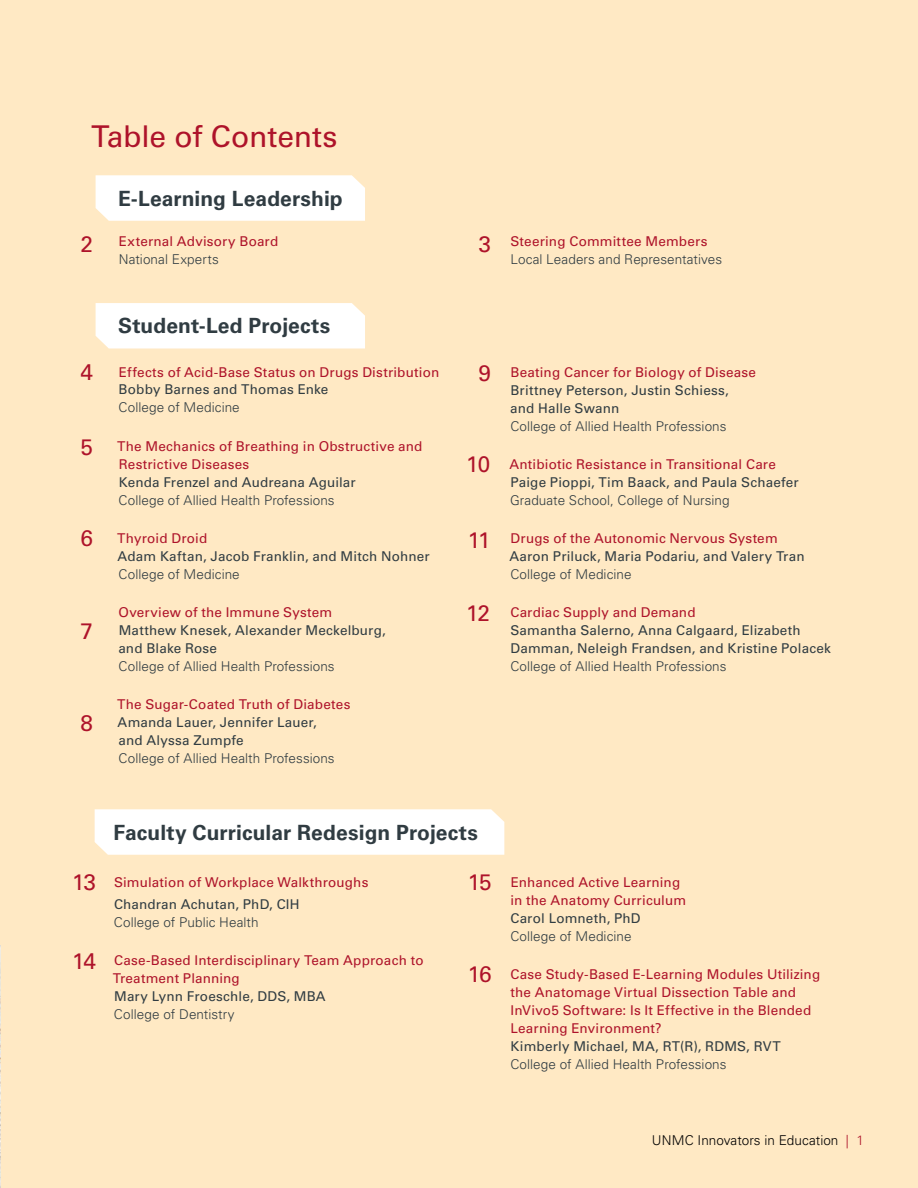
<style>
.page{position:relative;width:918px;height:1188px;background:#ffe9c4}
.page>*{position:absolute;margin:0;border:0;box-sizing:border-box;transform-origin:0 0}
.t1{font:30px "Univers LT Std";letter-spacing:-.005em;color:#ae132a}
.t2{font:22.5px "Univers LT Std";letter-spacing:-.05em;color:#ae132a}
.t3{font:700 21px "Univers LT Std";letter-spacing:.005em;color:#303c42}
.t4{font:13.5px/18px "Univers LT Std";letter-spacing:.01em;color:#ae132a}
.t5{font:13.5px/18px "Univers LT Std";letter-spacing:.01em;color:#303c42}
.t6{font:300 13.5px "Univers LT Std";letter-spacing:.005em;color:#303c42}
.t7{font:300 13.5px "Univers LT Std";letter-spacing:.005em;color:#000}
.s1{color:#ae132a}
</style>
<div class="page">
<img style="left:0;top:946px;width:1px;height:242px">
<div style="left:96px;top:175px;width:269px;height:46px;background:#fff"></div>
<div style="left:96px;top:303px;width:269px;height:45px;background:#fff"></div>
<div style="left:95px;top:809px;width:409px;height:46px;background:#fff"></div>
<h1 class="t1" style="left:91px;top:118px;width:248px">Table of Contents</h1>
<h3 class="t3" style="left:118px;top:186px;width:226px">E-Learning Leadership</h3>
<p class="t4" style="left:119px;top:232px;width:161px">External Advisory Board</p>
<p class="t6" style="left:119px;top:251px;width:102px">National Experts</p>
<h2 class="t2" style="left:81px;top:231px;width:14px">2</h2>
<h2 class="t2" style="left:479px;top:231px;width:14px">3</h2>
<p class="t4" style="left:510px;top:232px;width:199px">Steering Committee Members</p>
<p class="t6" style="left:510px;top:251px;width:213px">Local Leaders and Representatives</p>
<h2 class="t2" style="left:81px;top:359px;width:14px">4</h2>
<h2 class="t2" style="left:81px;top:433px;width:14px">5</h2>
<h2 class="t2" style="left:81px;top:525px;width:14px">6</h2>
<h2 class="t2" style="left:81px;top:617px;width:14px">7</h2>
<h2 class="t2" style="left:81px;top:710px;width:14px">8</h2>
<h3 class="t3" style="left:118px;top:314px;width:214px">Student-Led Projects</h3>
<p class="t4" style="left:119px;top:363px;width:322px">Effects of Acid-Base Status on Drugs Distribution</p>
<p class="t5" style="left:119px;top:381px;width:211px">Bobby Barnes and Thomas Enke</p>
<p class="t6" style="left:119px;top:400px;width:123px">College of Medicine</p>
<p class="t4" style="left:117px;top:437px;width:307px">The Mechanics of Breathing in Obstructive and<br>Restrictive Diseases</p>
<p class="t5" style="left:119px;top:473px;width:239px">Kenda Frenzel and Audreana Aguilar</p>
<p class="t6" style="left:119px;top:492px;width:218px">College of Allied Health Professions</p>
<p class="t4" style="left:117px;top:529px;width:92px">Thyroid Droid</p>
<p class="t5" style="left:118px;top:547px;width:314px">Adam Kaftan, Jacob Franklin, and Mitch Nohner</p>
<p class="t6" style="left:119px;top:566px;width:123px">College of Medicine</p>
<p class="t4" style="left:119px;top:604px;width:215px">Overview of the Immune System</p>
<p class="t5" style="left:118px;top:621px;width:269px">Matthew Knesek, Alexander Meckelburg, and Blake Rose</p>
<p class="t6" style="left:119px;top:658px;width:218px">College of Allied Health Professions</p>
<p class="t4" style="left:117px;top:696px;width:235px">The Sugar-Coated Truth of Diabetes</p>
<p class="t5" style="left:118px;top:714px;width:201px">Amanda Lauer, Jennifer Lauer, and Alyssa Zumpfe</p>
<p class="t6" style="left:119px;top:751px;width:218px">College of Allied Health Professions</p>
<h2 class="t2" style="left:479px;top:360px;width:14px">9</h2>
<h2 class="t2" style="left:466px;top:451px;width:26px">10</h2>
<h2 class="t2" style="left:468px;top:526px;width:24px">11</h2>
<h2 class="t2" style="left:466px;top:600px;width:25px">12</h2>
<p class="t4" style="left:511px;top:363px;width:247px">Beating Cancer for Biology of Disease</p>
<p class="t5" style="left:510px;top:381px;width:220px">Brittney Peterson, Justin Schiess, and Halle Swann</p>
<p class="t6" style="left:510px;top:418px;width:218px">College of Allied Health Professions</p>
<p class="t4" style="left:510px;top:455px;width:268px">Antibiotic Resistance in Transitional Care</p>
<p class="t5" style="left:511px;top:473px;width:290px">Paige Pioppi, Tim Baack, and Paula Schaefer</p>
<p class="t6" style="left:510px;top:492px;width:221px">Graduate School, College of Nursing</p>
<p class="t4" style="left:511px;top:529px;width:269px">Drugs of the Autonomic Nervous System</p>
<p class="t5" style="left:510px;top:547px;width:297px">Aaron Priluck, Maria Podariu, and Valery Tran</p>
<p class="t6" style="left:510px;top:566px;width:123px">College of Medicine</p>
<p class="t4" style="left:510px;top:604px;width:187px">Cardiac Supply and Demand</p>
<p class="t5" style="left:510px;top:622px;width:322px">Samantha Salerno, Anna Calgaard, Elizabeth<br>Damman, Neleigh Frandsen, and Kristine Polacek</p>
<p class="t6" style="left:510px;top:658px;width:218px">College of Allied Health Professions</p>
<h2 class="t2" style="left:72px;top:869px;width:25px">13</h2>
<h2 class="t2" style="left:72px;top:948px;width:25px">14</h2>
<h3 class="t3" style="left:114px;top:820px;width:366px">Faculty Curricular Redesign Projects</h3>
<p class="t4" style="left:114px;top:873px;width:256px">Simulation of Workplace Walkthroughs</p>
<p class="t5" style="left:114px;top:895px;width:187px">Chandran Achutan, PhD, CIH</p>
<p class="t6" style="left:114px;top:914px;width:146px">College of Public Health</p>
<p class="t4" style="left:113px;top:952px;width:312px">Case-Based Interdisciplinary Team Approach to<br>Treatment Planning</p>
<p class="t5" style="left:114px;top:988px;width:213px">Mary Lynn Froeschle, DDS, MBA</p>
<p class="t6" style="left:114px;top:1006px;width:122px">College of Dentistry</p>
<h2 class="t2" style="left:468px;top:869px;width:25px">15</h2>
<h2 class="t2" style="left:468px;top:961px;width:25px">16</h2>
<p class="t4" style="left:511px;top:873px;width:177px">Enhanced Active Learning in the Anatomy Curriculum</p>
<p class="t5" style="left:510px;top:909px;width:132px">Carol Lomneth, PhD</p>
<p class="t6" style="left:510px;top:928px;width:123px">College of Medicine</p>
<p class="t4" style="left:510px;top:965px;width:311px">Case Study-Based E-Learning Modules Utilizing the Anatomage Virtual Dissection Table and InVivo5 Software: Is It Effective in the Blended Learning Environment?</p>
<p class="t5" style="left:511px;top:1037px;width:272px">Kimberly Michael, MA, RT(R), RDMS, RVT</p>
<p class="t6" style="left:510px;top:1056px;width:218px">College of Allied Health Professions</p>
<p class="t7" style="left:652px;top:1132px;width:214px">UNMC Innovators in Education <span class="s1">| 1</span></p>
</div>
